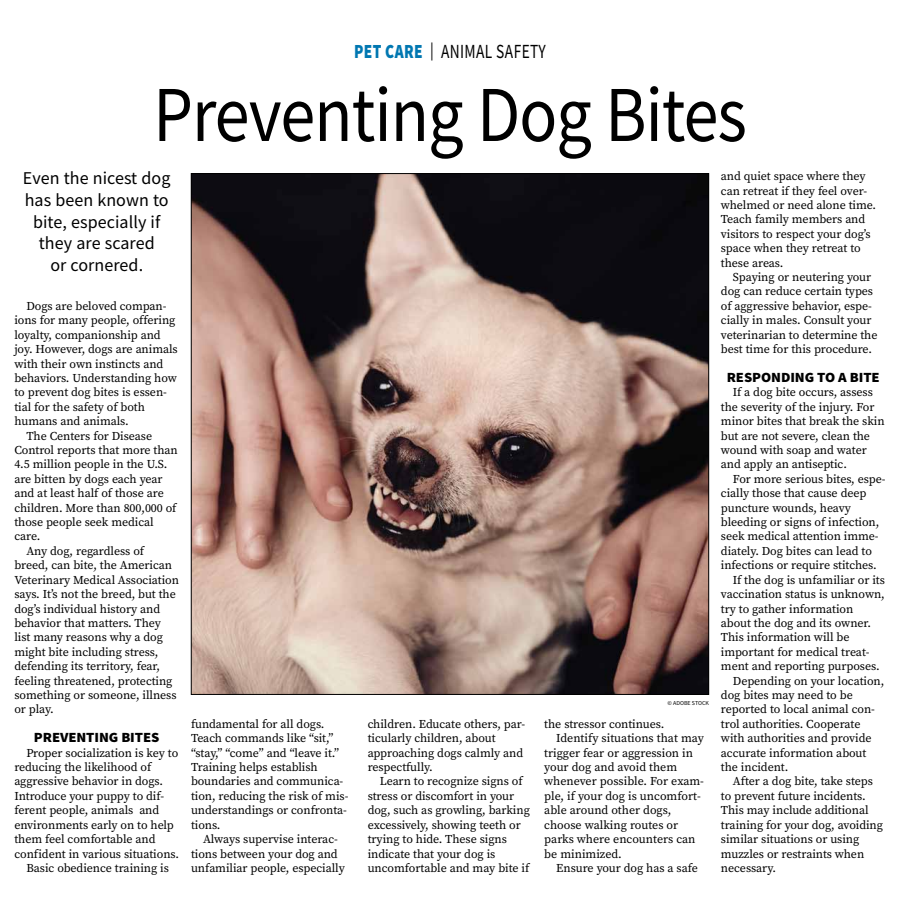
<style>
.page{position:relative;width:900px;height:908px;background:#fff}
.page>*{position:absolute;margin:0;border:0;box-sizing:border-box;transform-origin:0 0}
.t1{font:79.2px "Source Sans Pro";letter-spacing:-.015em;color:#000;scale:.89 1}
.t2{font:20px "Source Sans Pro";letter-spacing:.025em;color:#000;scale:.77 1}
.t3{font:18px/21.6px "Source Sans Pro";letter-spacing:.005em;color:#000;text-align:center}
.t4{font:900 14px "Source Sans Pro";letter-spacing:-.005em;color:#000;scale:1.05 1}
.t5{font:12px/14.4px "Source Serif Pro";letter-spacing:-.005em;color:#000}
.t6{font:6px "Source Sans Pro";color:#000}
.s1{font-weight:900;color:#0077b1}
.s2{font-size:18px}
</style>
<div class="page">
<img style="left:193px;top:175px;width:514px;height:517px">
<h2 class="t2" style="left:354px;top:39px;width:251px"><span class="s1">PET CARE</span> <span class="s2">|</span> ANIMAL SAFETY</h2>
<h1 class="t1" style="left:153px;top:64px;width:669px">Preventing Dog Bites</h1>
<h3 class="t3" style="left:23px;top:167px;width:149px">Even the nicest dog has been known to bite, especially if they are scared<br>or cornered.</h3>
<p class="t5" style="left:26px;top:298px;width:142px">Dogs are beloved compan-</p>
<p class="t5" style="left:14px;top:313px;width:163px">ions for many people, offering</p>
<p class="t5" style="left:14px;top:327px;width:148px">loyalty, companionship and</p>
<p class="t5" style="left:14px;top:342px;width:165px">joy. However, dogs are animals</p>
<p class="t5" style="left:14px;top:356px;width:151px">with their own instincts and</p>
<p class="t5" style="left:14px;top:370px;width:164px">behaviors. Understanding how</p>
<p class="t5" style="left:14px;top:385px;width:154px">to prevent dog bites is essen-</p>
<p class="t5" style="left:14px;top:399px;width:132px">tial for the safety of both</p>
<p class="t5" style="left:14px;top:414px;width:116px">humans and animals.</p>
<p class="t5" style="left:26px;top:428px;width:127px">The Centers for Disease</p>
<p class="t5" style="left:14px;top:442px;width:165px">Control reports that more than</p>
<p class="t5" style="left:14px;top:457px;width:154px">4.5 million people in the U.S.</p>
<p class="t5" style="left:14px;top:471px;width:150px">are bitten by dogs each year</p>
<p class="t5" style="left:14px;top:486px;width:151px">and at least half of those are</p>
<p class="t5" style="left:14px;top:500px;width:164px">children. More than 800,000 of</p>
<p class="t5" style="left:14px;top:514px;width:141px">those people seek medical</p>
<p class="t5" style="left:14px;top:529px;width:27px">care.</p>
<p class="t5" style="left:26px;top:543px;width:119px">Any dog, regardless of</p>
<p class="t5" style="left:14px;top:558px;width:159px">breed, can bite, the American</p>
<p class="t5" style="left:14px;top:572px;width:166px">Veterinary Medical Association</p>
<p class="t5" style="left:14px;top:586px;width:163px">says. It’s not the breed, but the</p>
<p class="t5" style="left:14px;top:601px;width:147px">dog’s individual history and</p>
<p class="t5" style="left:14px;top:615px;width:148px">behavior that matters. They</p>
<p class="t5" style="left:14px;top:630px;width:150px">list many reasons why a dog</p>
<p class="t5" style="left:14px;top:644px;width:146px">might bite including stress,</p>
<p class="t5" style="left:14px;top:658px;width:147px">defending its territory, fear,</p>
<p class="t5" style="left:14px;top:673px;width:160px">feeling threatened, protecting</p>
<p class="t5" style="left:14px;top:687px;width:164px">something or someone, illness</p>
<p class="t5" style="left:14px;top:702px;width:41px">or play.</p>
<p class="t4" style="left:34px;top:727px;width:121px">PREVENTING BITES</p>
<p class="t5" style="left:26px;top:745px;width:153px">Proper socialization is key to</p>
<p class="t5" style="left:14px;top:759px;width:138px">reducing the likelihood of</p>
<p class="t5" style="left:14px;top:774px;width:150px">aggressive behavior in dogs.</p>
<p class="t5" style="left:14px;top:788px;width:151px">Introduce your puppy to dif-</p>
<p class="t5" style="left:14px;top:802px;width:146px">ferent people, animals and</p>
<p class="t5" style="left:14px;top:817px;width:161px">environments early on to help</p>
<p class="t5" style="left:14px;top:831px;width:143px">them feel comfortable and</p>
<p class="t5" style="left:14px;top:846px;width:166px">confident in various situations.</p>
<p class="t5" style="left:26px;top:860px;width:144px">Basic obedience training is</p>
<p class="t5" style="left:191px;top:716px;width:159px">fundamental for all dogs.<br>Teach commands like “sit,” “stay,” “come” and “leave it.”<br>Training helps establish boundaries and communica&shy;tion, reducing the risk of mis&shy;understandings or confronta&shy;tions.</p>
<p class="t5" style="left:191px;top:831px;width:155px;text-align:center">Always supervise interac&shy;tions between your dog and unfamiliar people, especially</p>
<p class="t5" style="left:368px;top:716px;width:159px">children. Educate others, par&shy;ticularly children, about approaching dogs calmly and respectfully.</p>
<p class="t5" style="left:368px;top:774px;width:164px;text-indent:12px">Learn to recognize signs of stress or discomfort in your dog, such as growling, barking excessively, showing teeth or trying to hide. These signs indicate that your dog is uncomfortable and may bite if</p>
<p class="t6" style="left:667px;top:699px;width:43px">© ADOBE STOCK</p>
<p class="t5" style="left:544px;top:716px;width:121px">the stressor continues.</p>
<p class="t5" style="left:556px;top:730px;width:149px">Identify situations that may</p>
<p class="t5" style="left:544px;top:745px;width:150px">trigger fear or aggression in</p>
<p class="t5" style="left:544px;top:759px;width:134px">your dog and avoid them</p>
<p class="t5" style="left:544px;top:774px;width:161px">whenever possible. For exam-</p>
<p class="t5" style="left:544px;top:788px;width:158px">ple, if your dog is uncomfort-</p>
<p class="t5" style="left:544px;top:802px;width:129px">able around other dogs,</p>
<p class="t5" style="left:544px;top:817px;width:135px">choose walking routes or</p>
<p class="t5" style="left:544px;top:831px;width:153px">parks where encounters can</p>
<p class="t5" style="left:544px;top:846px;width:79px">be minimized.</p>
<p class="t5" style="left:556px;top:860px;width:143px">Ensure your dog has a safe</p>
<p class="t5" style="left:721px;top:169px;width:157px">and quiet space where they can retreat if they feel over&shy;whelmed or need alone time.<br>Teach family members and visitors to respect your dog’s space when they retreat to these areas.</p>
<p class="t5" style="left:721px;top:270px;width:158px;text-align:center">Spaying or neutering your dog can reduce certain types of aggressive behavior, espe&shy;cially in males. Consult your veterinarian to determine the best time for this procedure.</p>
<p class="t4" style="left:727px;top:367px;width:147px">RESPONDING TO A BITE</p>
<p class="t5" style="left:721px;top:385px;width:165px;text-indent:12px">If a dog bite occurs, assess the severity of the injury. For minor bites that break the skin but are not severe, clean the wound with soap and water and apply an antiseptic.</p>
<p class="t5" style="left:733px;top:471px;width:154px">For more serious bites, espe-</p>
<p class="t5" style="left:721px;top:486px;width:147px">cially those that cause deep</p>
<p class="t5" style="left:721px;top:500px;width:132px">puncture wounds, heavy</p>
<p class="t5" style="left:721px;top:514px;width:160px">bleeding or signs of infection,</p>
<p class="t5" style="left:721px;top:529px;width:159px">seek medical attention imme-</p>
<p class="t5" style="left:721px;top:543px;width:152px">diately. Dog bites can lead to</p>
<p class="t5" style="left:721px;top:558px;width:157px">infections or require stitches.</p>
<p class="t5" style="left:733px;top:572px;width:153px">If the dog is unfamiliar or its</p>
<p class="t5" style="left:721px;top:586px;width:165px">vaccination status is unknown,</p>
<p class="t5" style="left:721px;top:601px;width:134px">try to gather information</p>
<p class="t5" style="left:721px;top:615px;width:152px">about the dog and its owner.</p>
<p class="t5" style="left:721px;top:630px;width:130px">This information will be</p>
<p class="t5" style="left:721px;top:644px;width:150px">important for medical treat-</p>
<p class="t5" style="left:721px;top:658px;width:160px">ment and reporting purposes.</p>
<p class="t5" style="left:733px;top:673px;width:153px">Depending on your location,</p>
<p class="t5" style="left:721px;top:687px;width:133px">dog bites may need to be</p>
<p class="t5" style="left:721px;top:702px;width:155px">reported to local animal con-</p>
<p class="t5" style="left:721px;top:716px;width:141px">trol authorities. Cooperate</p>
<p class="t5" style="left:721px;top:730px;width:152px">with authorities and provide</p>
<p class="t5" style="left:721px;top:745px;width:147px">accurate information about</p>
<p class="t5" style="left:721px;top:759px;width:69px">the incident.</p>
<p class="t5" style="left:733px;top:774px;width:141px">After a dog bite, take steps</p>
<p class="t5" style="left:721px;top:788px;width:146px">to prevent future incidents.</p>
<p class="t5" style="left:721px;top:802px;width:149px">This may include additional</p>
<p class="t5" style="left:721px;top:817px;width:164px">training for your dog, avoiding</p>
<p class="t5" style="left:721px;top:831px;width:140px">similar situations or using</p>
<p class="t5" style="left:721px;top:846px;width:145px">muzzles or restraints when</p>
<p class="t5" style="left:721px;top:860px;width:57px">necessary.</p>
</div>
